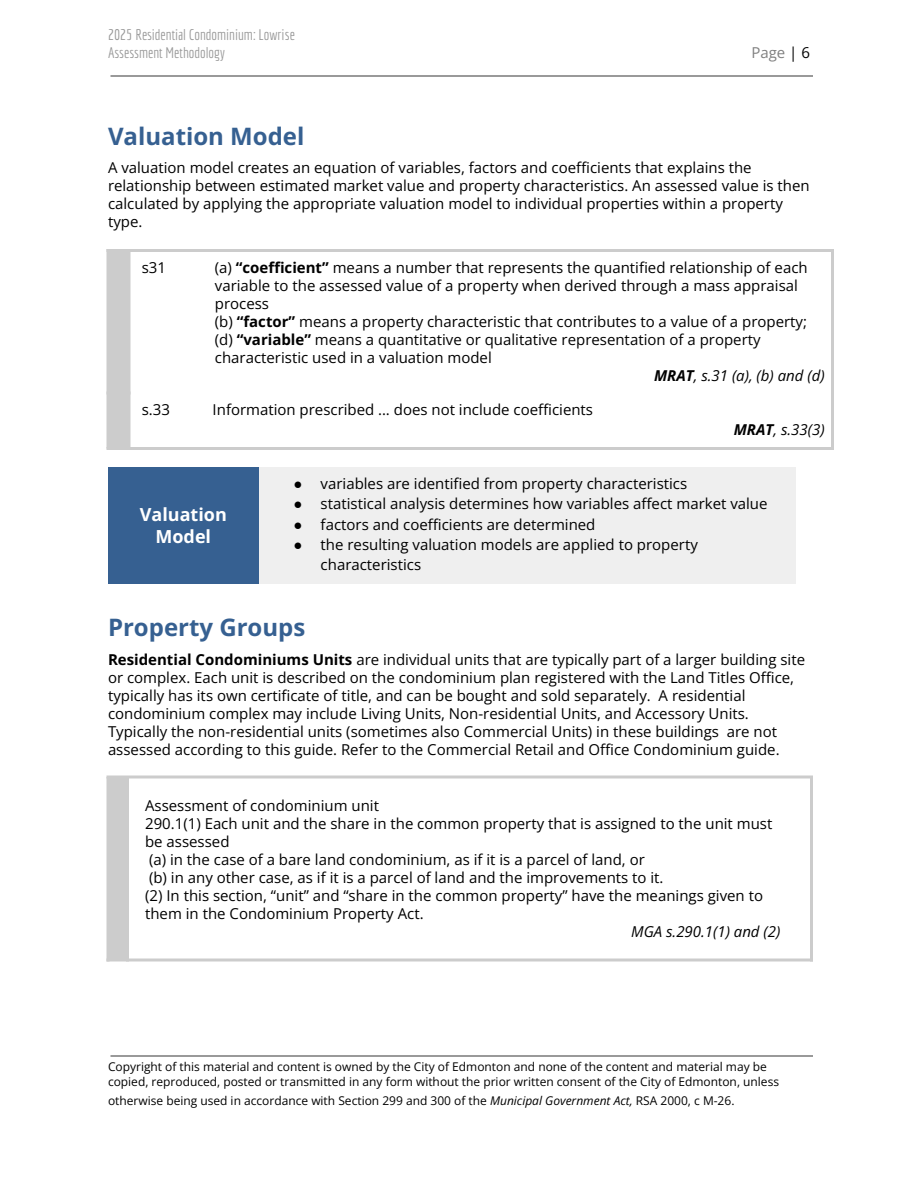
<style>
.page{position:relative;width:918px;height:1188px;background:#fff}
.page>*{position:absolute;margin:0;border:0;box-sizing:border-box;transform-origin:0 0}
.t1{font:700 24px "Open Sans";color:#366091}
.t2{font:700 18px/21.3px "Open Sans";color:#fff;text-align:center}
.t3{font:15px/18px "Open Sans";color:#000}
.t4{font:15px/18px "Economica";color:#999}
.t5{font:italic 15px "Open Sans";color:#000}
.t6{font:15px "Open Sans";color:#808080}
.t7{font:12px/14.7px "Open Sans";color:#000}
.s1{color:#000}
.s2{font-weight:700}
.s3{font-family:"Arial"}
.s4{font-style:italic}
</style>
<div class="page">
<div style="left:108px;top:250px;width:21px;height:143px;background:#ccc"></div>
<div style="left:108px;top:393px;width:21px;height:55px;background:#ccc"></div>
<div style="left:108px;top:467px;width:151px;height:117px;background:#366091"></div>
<div style="left:259px;top:467px;width:536px;height:117px;background:#efefef"></div>
<div style="left:108px;top:777px;width:19px;height:183px;background:#ccc"></div>
<svg style="left:106px;top:252px;width:2px;height:195px"></svg>
<hr style="left:127px;top:249px;width:3px;height:200px;background:#ccc">
<hr style="left:831px;top:249px;width:3px;height:200px;background:#ccc">
<hr style="left:106px;top:249px;width:728px;height:3px;background:#ccc">
<hr style="left:106px;top:391px;width:24px;height:3px;background:#ccc">
<hr style="left:106px;top:447px;width:728px;height:3px;background:#ccc">
<svg style="left:106px;top:779px;width:4px;height:183px"></svg>
<hr style="left:126px;top:777px;width:3px;height:185px;background:#ccc">
<hr style="left:810px;top:777px;width:3px;height:185px;background:#ccc">
<svg style="left:106px;top:775px;width:707px;height:4px;background:#d8d8d8"></svg>
<hr style="left:106px;top:958px;width:707px;height:3px;background:#ccc">
<p class="t4" style="left:108px;top:26px;width:188px">2025 Residential Condominium: Lowrise<br>Assessment Methodology</p>
<p class="t6" style="left:751px;top:42px;width:60px">Page <span class="s1">| 6</span></p>
<h1 class="t1" style="left:108px;top:119px;width:198px">Valuation Model</h1>
<p class="t3" style="left:108px;top:158px;width:703px">A valuation model creates an equation of variables, factors and coefficients that explains the relationship between estimated market value and property characteristics. An assessed value is then calculated by applying the appropriate valuation model to individual properties within a property type.</p>
<p class="t3" style="left:142px;top:258px;width:26px">s31</p>
<p class="t3" style="left:215px;top:258px;width:594px">(a) <span class="s2">“coefficient”</span> means a number that represents the quantified relationship of each</p>
<p class="t3" style="left:215px;top:276px;width:585px">variable to the assessed value of a property when derived through a mass appraisal</p>
<p class="t3" style="left:215px;top:294px;width:56px">process</p>
<p class="t3" style="left:215px;top:312px;width:594px">(b) <span class="s2">“factor”</span> means a property characteristic that contributes to a value of a property;</p>
<p class="t3" style="left:215px;top:330px;width:547px">(d) <span class="s2">“variable”</span> means a quantitative or qualitative representation of a property</p>
<p class="t3" style="left:215px;top:348px;width:278px">characteristic used in a valuation model</p>
<p class="t5" style="left:654px;top:365px;width:172px"><span class="s2">MRAT</span>, s.31 (a), (b) and (d)</p>
<p class="t3" style="left:142px;top:400px;width:30px">s.33</p>
<p class="t3" style="left:213px;top:400px;width:382px">Information prescribed … does not include coefficients</p>
<p class="t5" style="left:734px;top:419px;width:92px"><span class="s2">MRAT</span>, s.33(3)</p>
<p class="t2" style="left:140px;top:504px;width:89px">Valuation<br>Model</p>
<p class="t3" style="left:294px;top:474px;width:395px"><span class="s3">●</span> variables are identified from property characteristics</p>
<p class="t3" style="left:294px;top:495px;width:475px"><span class="s3">●</span> statistical analysis determines how variables affect market value</p>
<p class="t3" style="left:294px;top:515px;width:303px"><span class="s3">●</span> factors and coefficients are determined</p>
<p class="t3" style="left:321px;top:534px;width:379px;line-height:20.2px;text-indent:-27px"><span class="s3">●</span> the resulting valuation models are applied to property characteristics</p>
<h1 class="t1" style="left:108px;top:611px;width:199px">Property Groups</h1>
<p class="t3" style="left:108px;top:650px;width:699px"><span class="s2">Residential Condominiums Units</span> are individual units that are typically part of a larger building site or complex. Each unit is described on the condominium plan registered with the Land Titles Office, typically has its own certificate of title, and can be bought and sold separately. A residential condominium complex may include Living Units, Non-residential Units, and Accessory Units.<br>Typically the non-residential units (sometimes also Commercial Units) in these buildings are not assessed according to this guide. Refer to the Commercial Retail and Office Condominium guide.</p>
<p class="t3" style="left:145px;top:796px;width:629px">Assessment of condominium unit<br>290.1(1) Each unit and the share in the common property that is assigned to the unit must be assessed<br>(a) in the case of a bare land condominium, as if it is a parcel of land, or<br>(b) in any other case, as if it is a parcel of land and the improvements to it.<br>(2) In this section, “unit” and “share in the common property” have the meanings given to them in the Condominium Property Act.</p>
<p class="t5" style="left:631px;top:921px;width:151px">MGA s.290.1(1) and (2)</p>
<p class="t7" style="left:108px;top:1059px;width:673px">Copyright of this material and content is owned by the City of Edmonton and none of the content and material may be copied, reproduced, posted or transmitted in any form without the prior written consent of the City of Edmonton, unless</p>
<p class="t7" style="left:108px;top:1093px;width:628px">otherwise being used in accordance with Section 299 and 300 of the <span class="s4">Municipal Government Act,</span> RSA 2000, c M-26.</p>
</div>
